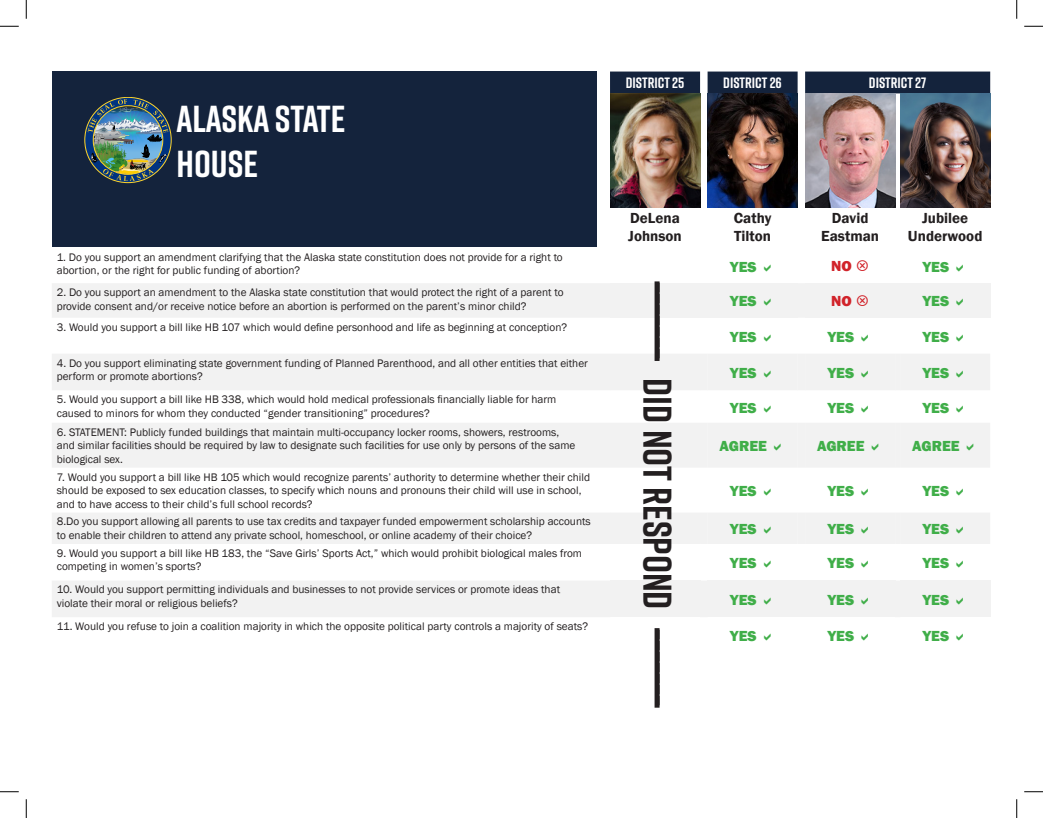
<style>
.page{position:relative;width:1043px;height:818px;background:#fff}
.page>*{position:absolute;margin:0;border:0;box-sizing:border-box;transform-origin:0 0}
.t1{font:700 40px "Rift";color:#231f20}
.t2{font:700 37.5px/45px "Rift";color:#fff}
.t3{font:800 15px "Franklin Gothic";color:#40ae49}
.t4{font:600 15px "Franklin Gothic";color:#231f20}
.t5{font:700 15px "Rift";color:#fff}
.t6{font:800 15px "Franklin Gothic";color:#d1232a}
.t7{font:11.25px/13.5px "Franklin Gothic";color:#231f20}
</style>
<div class="page">
<div style="left:610px;top:72px;width:380px;height:21px;background:#14233c"></div>
<img style="left:707px;top:93px;width:90px;height:114px">
<img style="left:805px;top:93px;width:90px;height:114px">
<img style="left:900px;top:93px;width:90px;height:114px">
<div style="left:52px;top:71px;width:544px;height:176px;background:#14233c"></div>
<img style="left:84px;top:97px;width:88px;height:86px">
<div style="left:654px;top:281px;width:5px;height:80px;background:#231f20"></div>
<div style="left:654px;top:628px;width:5px;height:79px;background:#231f20"></div>
<img style="left:611px;top:93px;width:90px;height:114px">
<svg style="left:0;top:25px;width:19px;height:2px"></svg>
<svg style="left:1024px;top:25px;width:18px;height:2px"></svg>
<svg style="left:0;top:791px;width:19px;height:1px"></svg>
<svg style="left:1024px;top:791px;width:18px;height:1px"></svg>
<svg style="left:25px;top:0;width:2px;height:19px"></svg>
<svg style="left:25px;top:799px;width:2px;height:19px"></svg>
<svg style="left:1016px;top:0;width:1px;height:19px"></svg>
<svg style="left:1016px;top:799px;width:1px;height:19px"></svg>
<svg style="left:52px;top:283px;width:938px;height:334px"></svg>
<p class="t2" style="left:177px;top:96px;width:170px">ALASKA STATE<br>HOUSE</p>
<p class="t5" style="left:626px;top:72px;width:60px">DISTRICT 25</p>
<p class="t5" style="left:723px;top:72px;width:60px">DISTRICT 26</p>
<p class="t5" style="left:869px;top:72px;width:59px">DISTRICT 27</p>
<p class="t4" style="left:630px;top:209px;width:51px">DeLena</p>
<p class="t4" style="left:628px;top:227px;width:55px">Johnson</p>
<p class="t4" style="left:733px;top:209px;width:39px">Cathy</p>
<p class="t4" style="left:734px;top:227px;width:38px">Tilton</p>
<p class="t4" style="left:831px;top:209px;width:38px">David</p>
<p class="t4" style="left:821px;top:227px;width:59px">Eastman</p>
<p class="t4" style="left:922px;top:209px;width:48px">Jubilee</p>
<p class="t4" style="left:908px;top:227px;width:76px">Underwood</p>
<p class="t7" style="left:57px;top:250px;width:507px">1. Do you support an amendment clarifying that the Alaska state constitution does not provide for a right to abortion, or the right for public funding of abortion?</p>
<p class="t3" style="left:730px;top:257px;width:28px">YES</p>
<p class="t6" style="left:831px;top:256px;width:22px">NO</p>
<p class="t3" style="left:922px;top:257px;width:28px">YES</p>
<p class="t7" style="left:57px;top:286px;width:508px">2. Do you support an amendment to the Alaska state constitution that would protect the right of a parent to provide consent and/or receive notice before an abortion is performed on the parent’s minor child?</p>
<p class="t3" style="left:730px;top:292px;width:28px">YES</p>
<p class="t6" style="left:831px;top:291px;width:22px">NO</p>
<p class="t3" style="left:922px;top:292px;width:28px">YES</p>
<p class="t7" style="left:57px;top:320px;width:512px">3. Would you support a bill like HB 107 which would define personhood and life as beginning at conception?</p>
<p class="t3" style="left:730px;top:327px;width:28px">YES</p>
<p class="t3" style="left:827px;top:327px;width:28px">YES</p>
<p class="t3" style="left:922px;top:327px;width:28px">YES</p>
<p class="t7" style="left:57px;top:356px;width:532px">4. Do you support eliminating state government funding of Planned Parenthood, and all other entities that either perform or promote abortions?</p>
<p class="t3" style="left:730px;top:363px;width:28px">YES</p>
<p class="t3" style="left:827px;top:363px;width:28px">YES</p>
<p class="t3" style="left:922px;top:363px;width:28px">YES</p>
<p class="t7" style="left:57px;top:393px;width:501px">5. Would you support a bill like HB 338, which would hold medical professionals financially liable for harm caused to minors for whom they conducted “gender transitioning” procedures?</p>
<p class="t3" style="left:730px;top:398px;width:28px">YES</p>
<p class="t3" style="left:827px;top:398px;width:28px">YES</p>
<p class="t3" style="left:922px;top:398px;width:28px">YES</p>
<p class="t7" style="left:57px;top:425px;width:520px">6. STATEMENT: Publicly funded buildings that maintain multi-occupancy locker rooms, showers, restrooms, and similar facilities should be required by law to designate such facilities for use only by persons of the same biological sex.</p>
<p class="t1" style="left:686px;top:281px;width:426px;rotate:90deg">------- DID NOT RESPOND -------</p>
<p class="t3" style="left:719px;top:436px;width:49px">AGREE</p>
<p class="t3" style="left:817px;top:436px;width:49px">AGREE</p>
<p class="t3" style="left:912px;top:436px;width:49px">AGREE</p>
<p class="t7" style="left:57px;top:470px;width:535px">7. Would you support a bill like HB 105 which would recognize parents’ authority to determine whether their child should be exposed to sex education classes, to specify which nouns and pronouns their child will use in school, and to have access to their child’s full school records?</p>
<p class="t3" style="left:730px;top:481px;width:28px">YES</p>
<p class="t3" style="left:827px;top:481px;width:28px">YES</p>
<p class="t3" style="left:922px;top:481px;width:28px">YES</p>
<p class="t7" style="left:57px;top:515px;width:535px">8.Do you support allowing all parents to use tax credits and taxpayer funded empowerment scholarship accounts to enable their children to attend any private school, homeschool, or online academy of their choice?</p>
<p class="t3" style="left:730px;top:519px;width:28px">YES</p>
<p class="t3" style="left:827px;top:519px;width:28px">YES</p>
<p class="t3" style="left:922px;top:519px;width:28px">YES</p>
<p class="t7" style="left:57px;top:546px;width:527px">9. Would you support a bill like HB 183, the “Save Girls’ Sports Act,” which would prohibit biological males from competing in women’s sports?</p>
<p class="t3" style="left:730px;top:553px;width:28px">YES</p>
<p class="t3" style="left:827px;top:553px;width:28px">YES</p>
<p class="t3" style="left:922px;top:553px;width:28px">YES</p>
<p class="t7" style="left:57px;top:583px;width:505px">10. Would you support permitting individuals and businesses to not provide services or promote ideas that violate their moral or religious beliefs?</p>
<p class="t3" style="left:730px;top:590px;width:28px">YES</p>
<p class="t3" style="left:827px;top:590px;width:28px">YES</p>
<p class="t3" style="left:922px;top:590px;width:28px">YES</p>
<p class="t7" style="left:57px;top:619px;width:533px">11. Would you refuse to join a coalition majority in which the opposite political party controls a majority of seats?</p>
<p class="t3" style="left:730px;top:626px;width:28px">YES</p>
<p class="t3" style="left:827px;top:626px;width:28px">YES</p>
<p class="t3" style="left:922px;top:626px;width:28px">YES</p>
</div>
